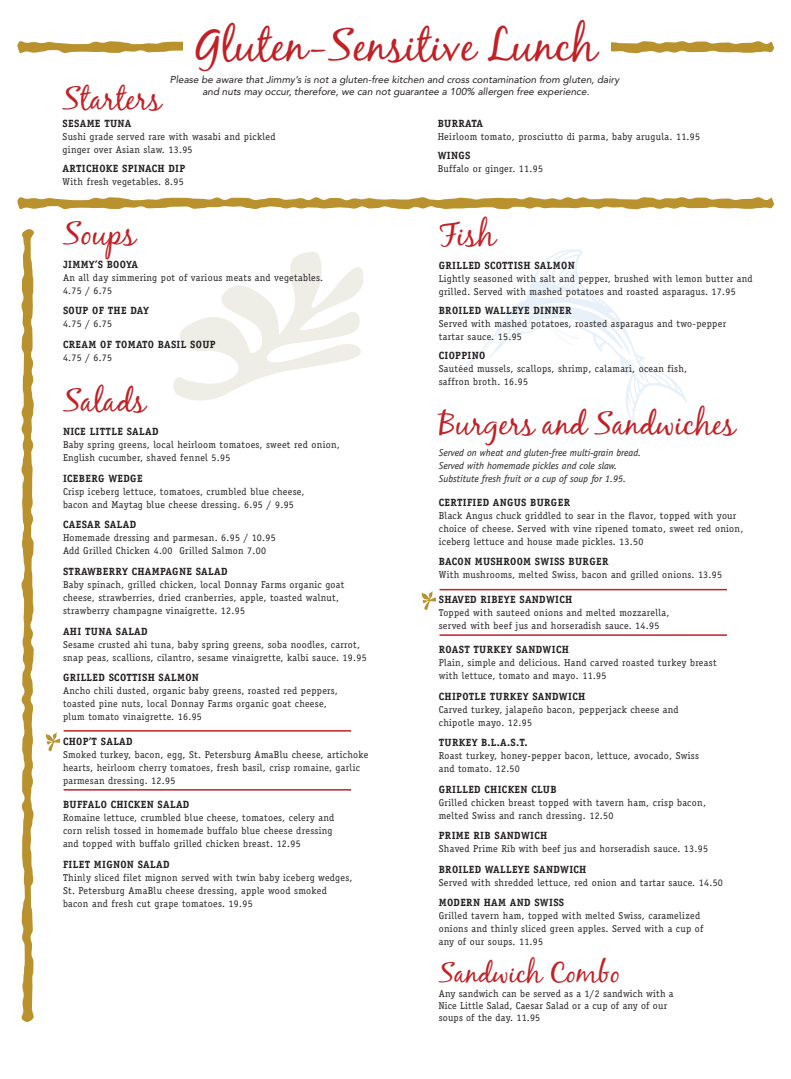
<style>
.page{position:relative;width:791px;height:1079px;background:#fff}
.page>*{position:absolute;margin:0;border:0;box-sizing:border-box;transform-origin:0 0}
.t1{font:45px "Black Jack";color:#c12126}
.t2{font:32px "Black Jack";color:#c12126}
.t3{font:28px "Black Jack";color:#c12126}
.t4{font:700 10.5px "Officina Serif";letter-spacing:.03em;color:#231f20}
.t5{font:10px/13px "Officina Serif";letter-spacing:.03em;color:#231f20}
.t6{font:italic 10px/12px "Avenir";color:#231f20;text-align:center}
.t7{font:italic 10px/13px "Officina Sans";color:#231f20}
</style>
<div class="page">
<svg style="left:462px;top:249px;width:225px;height:176px"></svg>
<svg style="left:21px;top:229px;width:13px;height:793px"></svg>
<svg style="left:173px;top:251px;width:190px;height:150px"></svg>
<svg style="left:421px;top:591px;width:15px;height:19px"></svg>
<hr style="left:439px;top:589px;width:288px;height:1px;background:#c12126">
<hr style="left:439px;top:634px;width:288px;height:2px;background:#c12126">
<svg style="left:46px;top:732px;width:14px;height:19px"></svg>
<hr style="left:64px;top:730px;width:287px;height:1px;background:#c12126">
<hr style="left:64px;top:789px;width:287px;height:1px;background:#c12126">
<svg style="left:17px;top:41px;width:757px;height:13px"></svg>
<div style="left:183px;top:39px;width:427px;height:16px;background:#fff"></div>
<svg style="left:17px;top:197px;width:757px;height:13px"></svg>
<p class="t1" style="left:196px;top:18px;width:402px">Gluten-Sensitive Lunch</p>
<p class="t6" style="left:170px;top:74px;width:451px">Please be aware that Jimmy’s is not a gluten-free kitchen and cross contamination from gluten, dairy and nuts may occur, therefore, we can not guarantee a 100% allergen free experience.</p>
<p class="t4" style="left:438px;top:116px;width:47px">BURRATA</p>
<p class="t5" style="left:438px;top:130px;width:264px">Heirloom tomato, prosciutto di parma, baby arugula. 11.95</p>
<p class="t4" style="left:438px;top:148px;width:34px">WINGS</p>
<p class="t5" style="left:438px;top:162px;width:107px">Buffalo or ginger. 11.95</p>
<p class="t2" style="left:63px;top:79px;width:100px">Starters</p>
<p class="t4" style="left:63px;top:117px;width:70px">SESAME TUNA</p>
<p class="t5" style="left:63px;top:130px;width:214px">Sushi grade served rare with wasabi and pickled ginger over Asian slaw. 13.95</p>
<p class="t4" style="left:63px;top:162px;width:124px">ARTICHOKE SPINACH DIP</p>
<p class="t5" style="left:63px;top:175px;width:122px">With fresh vegetables. 8.95</p>
<p class="t2" style="left:63px;top:214px;width:75px">Soups</p>
<p class="t4" style="left:63px;top:258px;width:76px">JIMMY’S BOOYA</p>
<p class="t5" style="left:63px;top:271px;width:262px">An all day simmering pot of various meats and vegetables.<br>4.75 / 6.75</p>
<p class="t4" style="left:63px;top:304px;width:87px">SOUP OF THE DAY</p>
<p class="t5" style="left:63px;top:317px;width:51px">4.75 / 6.75</p>
<p class="t4" style="left:63px;top:338px;width:154px">CREAM OF TOMATO BASIL SOUP</p>
<p class="t5" style="left:63px;top:351px;width:51px">4.75 / 6.75</p>
<p class="t2" style="left:63px;top:382px;width:84px">Salads</p>
<p class="t4" style="left:63px;top:425px;width:97px">NICE LITTLE SALAD</p>
<p class="t5" style="left:63px;top:438px;width:278px">Baby spring greens, local heirloom tomatoes, sweet red onion,<br>English cucumber, shaved fennel 5.95</p>
<p class="t4" style="left:63px;top:472px;width:81px">ICEBERG WEDGE</p>
<p class="t5" style="left:63px;top:485px;width:243px">Crisp iceberg lettuce, tomatoes, crumbled blue cheese, bacon and Maytag blue cheese dressing. 6.95 / 9.95</p>
<p class="t4" style="left:63px;top:518px;width:75px">CAESAR SALAD</p>
<p class="t5" style="left:63px;top:531px;width:214px">Homemade dressing and parmesan. 6.95 / 10.95<br>Add Grilled Chicken 4.00 Grilled Salmon 7.00</p>
<p class="t4" style="left:63px;top:565px;width:166px">STRAWBERRY CHAMPAGNE SALAD</p>
<p class="t5" style="left:63px;top:578px;width:283px">Baby spinach, grilled chicken, local Donnay Farms organic goat cheese, strawberries, dried cranberries, apple, toasted walnut, strawberry champagne vinaigrette. 12.95</p>
<p class="t4" style="left:63px;top:624px;width:86px">AHI TUNA SALAD</p>
<p class="t5" style="left:63px;top:637px;width:305px">Sesame crusted ahi tuna, baby spring greens, soba noodles, carrot, snap peas, scallions, cilantro, sesame vinaigrette, kalbi sauce. 19.95</p>
<p class="t4" style="left:63px;top:671px;width:137px">GRILLED SCOTTISH SALMON</p>
<p class="t5" style="left:63px;top:684px;width:276px">Ancho chili dusted, organic baby greens, roasted red peppers, toasted pine nuts, local Donnay Farms organic goat cheese, plum tomato vinaigrette. 16.95</p>
<p class="t4" style="left:63px;top:734px;width:71px">CHOP’T SALAD</p>
<p class="t5" style="left:63px;top:747px;width:307px">Smoked turkey, bacon, egg, St. Petersburg AmaBlu cheese, artichoke hearts, heirloom cherry tomatoes, fresh basil, crisp romaine, garlic parmesan dressing. 12.95</p>
<p class="t4" style="left:63px;top:798px;width:128px">BUFFALO CHICKEN SALAD</p>
<p class="t5" style="left:63px;top:811px;width:273px">Romaine lettuce, crumbled blue cheese, tomatoes, celery and corn relish tossed in homemade buffalo blue cheese dressing and topped with buffalo grilled chicken breast. 12.95</p>
<p class="t4" style="left:63px;top:857px;width:108px">FILET MIGNON SALAD</p>
<p class="t5" style="left:63px;top:870px;width:291px">Thinly sliced filet mignon served with twin baby iceberg wedges,<br>St. Petersburg AmaBlu cheese dressing, apple wood smoked bacon and fresh cut grape tomatoes. 19.95</p>
<p class="t2" style="left:439px;top:215px;width:58px">Fish</p>
<p class="t4" style="left:439px;top:258px;width:137px">GRILLED SCOTTISH SALMON</p>
<p class="t5" style="left:439px;top:272px;width:315px">Lightly seasoned with salt and pepper, brushed with lemon butter and grilled. Served with mashed potatoes and roasted asparagus. 17.95</p>
<p class="t4" style="left:439px;top:303px;width:134px">BROILED WALLEYE DINNER</p>
<p class="t5" style="left:439px;top:317px;width:289px">Served with mashed potatoes, roasted asparagus and two-pepper tartar sauce. 15.95</p>
<p class="t4" style="left:439px;top:348px;width:48px">CIOPPINO</p>
<p class="t5" style="left:439px;top:362px;width:250px">Sautéed mussels, scallops, shrimp, calamari, ocean fish, saffron broth. 16.95</p>
<p class="t2" style="left:439px;top:404px;width:298px">Burgers and Sandwiches</p>
<p class="t7" style="left:439px;top:446px;width:204px">Served on wheat and gluten-free multi-grain bread.<br>Served with homemade pickles and cole slaw.<br>Substitute fresh fruit or a cup of soup for 1.95.</p>
<p class="t4" style="left:439px;top:495px;width:133px">CERTIFIED ANGUS BURGER</p>
<p class="t5" style="left:439px;top:509px;width:306px">Black Angus chuck griddled to sear in the flavor, topped with your choice of cheese. Served with vine ripened tomato, sweet red onion, iceberg lettuce and house made pickles. 13.50</p>
<p class="t4" style="left:439px;top:555px;width:171px">BACON MUSHROOM SWISS BURGER</p>
<p class="t5" style="left:439px;top:568px;width:285px">With mushrooms, melted Swiss, bacon and grilled onions. 13.95</p>
<p class="t4" style="left:439px;top:592px;width:135px">SHAVED RIBEYE SANDWICH</p>
<p class="t5" style="left:439px;top:606px;width:232px">Topped with sauteed onions and melted mozzarella, served with beef jus and horseradish sauce. 14.95</p>
<p class="t4" style="left:439px;top:643px;width:132px">ROAST TURKEY SANDWICH</p>
<p class="t5" style="left:439px;top:656px;width:279px">Plain, simple and delicious. Hand carved roasted turkey breast with lettuce, tomato and mayo. 11.95</p>
<p class="t4" style="left:439px;top:689px;width:148px">CHIPOTLE TURKEY SANDWICH</p>
<p class="t5" style="left:439px;top:703px;width:241px">Carved turkey, jalapeño bacon, pepperjack cheese and chipotle mayo. 12.95</p>
<p class="t4" style="left:439px;top:736px;width:90px">TURKEY B.L.A.S.T.</p>
<p class="t5" style="left:439px;top:749px;width:262px">Roast turkey, honey-pepper bacon, lettuce, avocado, Swiss and tomato. 12.50</p>
<p class="t4" style="left:439px;top:782px;width:119px">GRILLED CHICKEN CLUB</p>
<p class="t5" style="left:439px;top:796px;width:269px">Grilled chicken breast topped with tavern ham, crisp bacon, melted Swiss and ranch dressing. 12.50</p>
<p class="t4" style="left:439px;top:829px;width:110px">PRIME RIB SANDWICH</p>
<p class="t5" style="left:439px;top:842px;width:271px">Shaved Prime Rib with beef jus and horseradish sauce. 13.95</p>
<p class="t4" style="left:439px;top:862px;width:149px">BROILED WALLEYE SANDWICH</p>
<p class="t5" style="left:439px;top:876px;width:286px">Served with shredded lettuce, red onion and tartar sauce. 14.50</p>
<p class="t4" style="left:439px;top:896px;width:127px">MODERN HAM AND SWISS</p>
<p class="t5" style="left:439px;top:909px;width:266px">Grilled tavern ham, topped with melted Swiss, caramelized onions and thinly sliced green apples. Served with a cup of any of our soups. 11.95</p>
<p class="t3" style="left:439px;top:955px;width:183px">Sandwich Combo</p>
<p class="t5" style="left:439px;top:987px;width:236px;line-height:12px">Any sandwich can be served as a 1/2 sandwich with a<br>Nice Little Salad, Caesar Salad or a cup of any of our soups of the day. 11.95</p>
</div>
